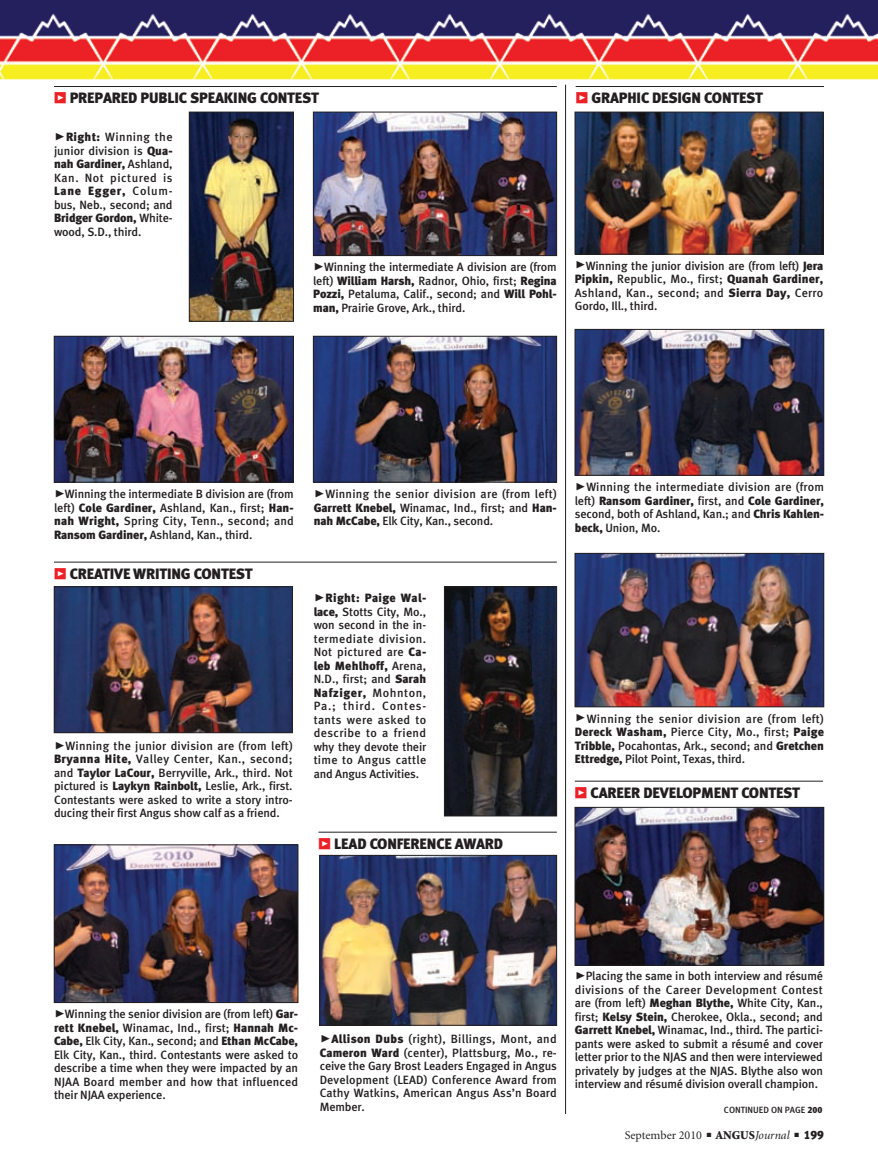
<style>
.page{position:relative;width:878px;height:1168px;background:#fff}
.page>*{position:absolute;margin:0;border:0;box-sizing:border-box;transform-origin:0 0}
.t1{font:15px "Meta Black LF";letter-spacing:-.01em;color:#231f20}
.cutlines{font:12px/13.5px "Meta Medium LF";letter-spacing:-.01em;color:#231f20;text-align:justify}
.t2{font:12px "Minion";color:#231f20}
.t3{font:9px "Meta Medium LF";color:#231f20}
.t4{font:9px "Meta Black LF";color:#231f20}
.s1{font-family:"Meta Black Expert";color:#ec2127}
.s2{font-family:"Meta Black Caps Expert";font-size:21px}
.s3{font-family:"Meta Black LF"}
.s4{font-weight:900}
.s5{font-style:italic}
</style>
<div class="page">
<img style="left:0;top:0;width:878px;height:103px">
<hr style="left:54px;top:86px;width:502px;height:1px;background:#231f20">
<img style="left:191px;top:114px;width:101px;height:205px">
<div style="left:189px;top:112px;width:105px;height:209px;border:1px solid #231f20"></div>
<img style="left:56px;top:338px;width:236px;height:142px">
<div style="left:54px;top:336px;width:240px;height:146px;border:1px solid #231f20"></div>
<img style="left:315px;top:114px;width:239px;height:140px">
<div style="left:313px;top:112px;width:243px;height:144px;border:1px solid #231f20"></div>
<img style="left:315px;top:338px;width:239px;height:142px">
<div style="left:313px;top:336px;width:243px;height:146px;border:1px solid #231f20"></div>
<hr style="left:54px;top:562px;width:502px;height:1px;background:#231f20">
<hr style="left:318px;top:832px;width:238px;height:1px;background:#231f20">
<hr style="left:574px;top:781px;width:249px;height:1px;background:#231f20">
<hr style="left:575px;top:86px;width:249px;height:1px;background:#231f20">
<img style="left:56px;top:588px;width:234px;height:143px">
<div style="left:54px;top:586px;width:238px;height:147px;border:1px solid #231f20"></div>
<img style="left:576px;top:114px;width:245px;height:138px">
<div style="left:574px;top:112px;width:249px;height:142px;border:1px solid #231f20"></div>
<img style="left:576px;top:331px;width:246px;height:142px">
<div style="left:574px;top:329px;width:250px;height:146px;border:1px solid #231f20"></div>
<img style="left:576px;top:555px;width:246px;height:150px">
<div style="left:574px;top:553px;width:250px;height:154px;border:1px solid #231f20"></div>
<img style="left:446px;top:588px;width:108px;height:226px">
<div style="left:444px;top:586px;width:112px;height:230px;border:1px solid #231f20"></div>
<img style="left:322px;top:857px;width:232px;height:166px">
<div style="left:320px;top:855px;width:236px;height:170px;border:1px solid #231f20"></div>
<img style="left:576px;top:809px;width:246px;height:154px">
<div style="left:574px;top:807px;width:250px;height:158px;border:1px solid #231f20"></div>
<img style="left:56px;top:846px;width:240px;height:155px">
<div style="left:54px;top:844px;width:244px;height:159px;border:1px solid #231f20"></div>
<hr style="left:565px;top:85px;width:1px;height:1029px;background:#231f20">
<p class="t1" style="left:54px;top:89px;width:67px"><span class="s1">Z</span> PREPARED</p>
<p class="t1" style="left:140px;top:89px;width:137px">PUBLIC SPEAKING CONTE</p>
<p class="t1" style="left:302px;top:89px;width:18px">ST</p>
<p class="cutlines" style="left:54px;top:130px;width:120px"><span class="s2">@</span><span class="s3">Right:</span> Winning the junior division is <span class="s3">Qua&shy;nah Gardiner,</span> Ashland, Kan. Not pictured is <span class="s3">Lane Egger,</span> Colum&shy;bus, Neb., second; and <span class="s3">Bridger Gordon,</span> White&shy;wood, S.D., third.</p>
<p class="cutlines" style="left:313px;top:260px;width:245px"><span class="s2">@</span>Winning the intermediate A division are (from left) <span class="s3">William Harsh,</span> Radnor, Ohio, first; <span class="s3">Regina Pozzi,</span> Petaluma, Calif., second; and <span class="s3">Will Pohl&shy;man,</span> Prairie Grove, Ark., third.</p>
<p class="t1" style="left:575px;top:89px;width:146px"><span class="s1">Z</span> GRAPHIC DESIGN CONTE</p>
<p class="t1" style="left:746px;top:89px;width:18px">ST</p>
<p class="cutlines" style="left:574px;top:259px;width:250px"><span class="s2">@</span>Winning the junior division are (from left) <span class="s3">Jera Pipkin,</span> Republic, Mo., first; <span class="s3">Quanah Gardiner, </span>Ashland, Kan., second; and <span class="s3">Sierra Day,</span> Cerro Gordo, I ll., third.</p>
<p class="cutlines" style="left:54px;top:487px;width:241px"><span class="s2">@</span>Winning the intermediate B division are (from left) <span class="s3">Cole Gardiner,</span> Ashland, Kan., first; <span class="s3">Han&shy;nah Wright,</span> Spring City, Tenn., second; and <span class="s3">Ransom Gardiner,</span> Ashland, Kan., third.</p>
<p class="t1" style="left:54px;top:564px;width:157px"><span class="s1">Z</span> CREATIVE WRITING CONTE</p>
<p class="t1" style="left:236px;top:564px;width:18px">ST</p>
<p class="cutlines" style="left:54px;top:739px;width:240px"><span class="s2">@</span>Winning the junior division are (from left)<br><span class="s3">Bryanna Hite,</span> Valley Center, Kan., second; and <span class="s3">Taylor LaCour,</span> Berryville, Ark., third. N ot pictured is <span class="s3">Laykyn Rainbolt,</span> Leslie, Ark., first.<br>Contestants were asked to write a story intro&shy;ducing their first Angus show calf as a friend.</p>
<p class="cutlines" style="left:314px;top:487px;width:244px"><span class="s2">@</span>Winning the senior division are (from left)<br><span class="s3">Garrett Knebel,</span> Winamac, I nd., first; and <span class="s3">Han&shy;nah McCabe,</span> Elk City, Kan., second.</p>
<p class="cutlines" style="left:574px;top:480px;width:251px"><span class="s2">@</span>Winning the intermediate division are (from left) <span class="s3">Ransom Gardiner,</span> first, and <span class="s3">Cole Gardiner, </span>second, both of Ashland, Kan.; and <span class="s3">Chris Kahlen&shy;beck,</span> Union, Mo.</p>
<p class="cutlines" style="left:314px;top:591px;width:114px"><span class="s2">@</span><span class="s3">Right: Paige Wal&shy;lace,</span> Stotts City, Mo., won second in the in&shy;termediate division.<br>N ot pictured are <span class="s3">Ca&shy;leb Mehlhoff,</span> Arena, N .D., first; and <span class="s3">Sarah Nafziger,</span> Mohnton, Pa.; third. Contes&shy;tants were asked to describe to a friend why they devote their time to Angus cattle and Angus Activities.</p>
<p class="t1" style="left:318px;top:834px;width:94px"><span class="s1">Z</span> LEAD CON FEREN</p>
<p class="t1" style="left:436px;top:834px;width:59px">CE AWARD</p>
<p class="cutlines" style="left:574px;top:711px;width:251px"><span class="s2">@</span>Winning the senior division are (from left)<br><span class="s3">Dereck Washam,</span> Pierce City, Mo., first; <span class="s3">Paige Tribble,</span> Pocahontas, Ark., second; and <span class="s3">Gretchen Ettredge,</span> Pilot Point, Texas, third.</p>
<p class="t1" style="left:574px;top:783px;width:42px"><span class="s1">Z</span> CAREER</p>
<p class="t1" style="left:643px;top:783px;width:68px">DEVELOPMENT</p>
<p class="t1" style="left:741px;top:783px;width:18px">CONTE</p>
<p class="t1" style="left:783px;top:783px;width:18px">ST</p>
<p class="cutlines" style="left:54px;top:1007px;width:246px"><span class="s2">@</span>Winning the senior division are (from left) <span class="s3">Gar&shy;rett Knebel,</span> Winamac, I nd., first; <span class="s3">Hannah Mc-Cabe,</span> Elk City, Kan., second; and <span class="s3">Ethan McCabe, </span>Elk City, Kan., third. Contestants were asked to describe a time when they were impacted by an NJAA Board member and how that influenced their NJAA experience.</p>
<p class="cutlines" style="left:320px;top:1032px;width:239px"><span class="s2">@</span><span class="s3">Allison Dubs</span> (right), Billings, Mont, and <span class="s3">Cameron Ward</span> (center), Plattsburg, Mo., re&shy;ceive the Gary Brost Leaders Engaged in Angus Development (LEAD) Conference Award from Cathy Watkins, American Angus Ass’n Board Member.</p>
<p class="cutlines" style="left:574px;top:969px;width:250px"><span class="s2">@</span>Placing the same in both interview and résumé divisions of the Career Development Contest are (from left) <span class="s3">Meghan Blythe,</span> White City, Kan., first; <span class="s3">Kelsy Stein,</span> Cherokee, Okla., second; and <span class="s3">Garrett Knebel,</span> Winamac, I nd., third. The partici&shy;pants were asked to submit a résumé and cover letter prior to the NJAS and then were interviewed privately by judges at the NJAS. Blythe also won interview and résumé division overall champion.</p>
<p class="t3" style="left:724px;top:1104px;width:6px">CONTINUE</p>
<p class="t3" style="left:763px;top:1104px;width:33px">D ON PAGE</p>
<p class="t4" style="left:807px;top:1104px;width:17px">200</p>
<p class="t2" style="left:624px;top:1129px;width:201px">September 2010 ■ <span class="s4">ANGUS</span><span class="s5">Journal</span> ■ <span class="s3">199</span></p>
</div>
